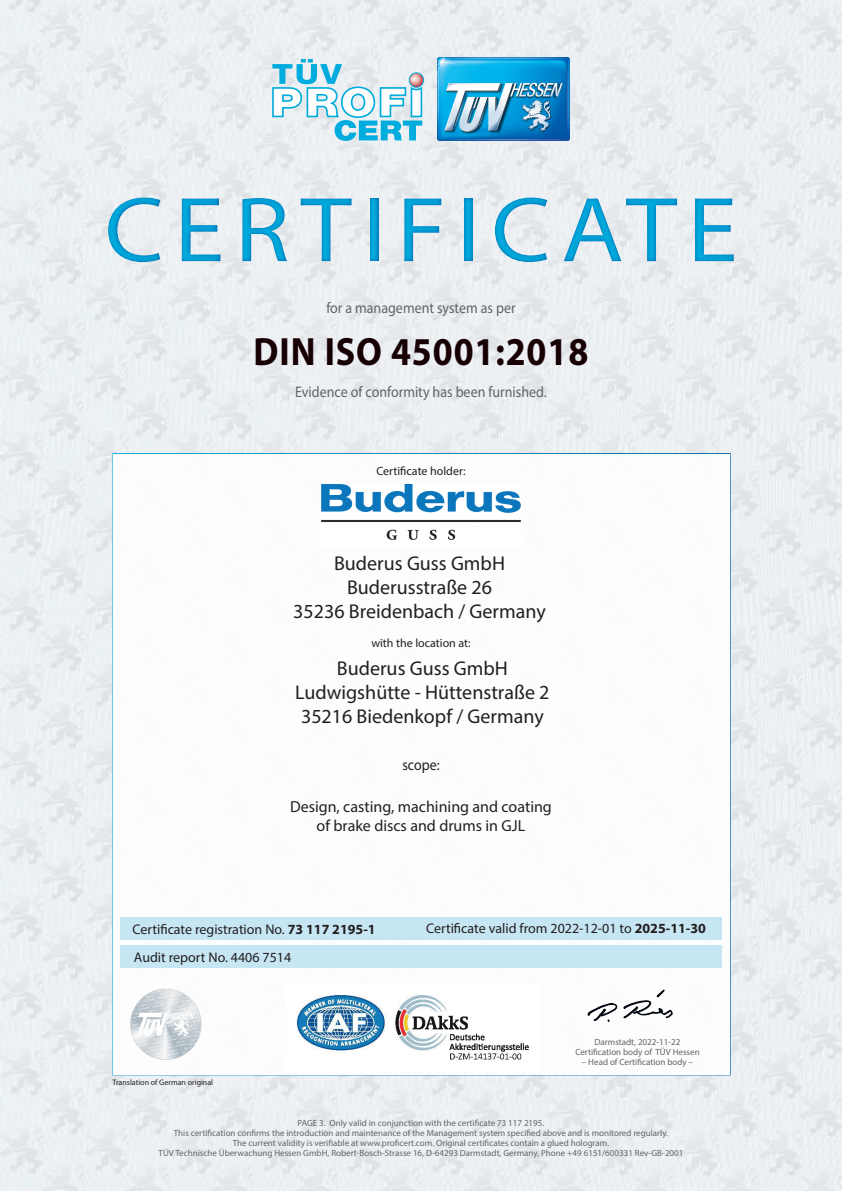
<style>
.page{position:relative;width:842px;height:1191px;background:#fff}
.page>*{position:absolute;margin:0;border:0;box-sizing:border-box;transform-origin:0 0}
.t1{font:93px "Myriad Pro";letter-spacing:.1em;color:#00acdd;scale:1.1 1}
.t2{font:700 39.6px "Myriad Pro";letter-spacing:.025em;color:#170003;scale:.91 1}
.t3{font:20px/24px "Myriad Pro";color:#231f20;text-align:center}
.t4{font:16px/19.2px "Myriad Pro";color:#231f20;text-align:center}
.t5{font:15.4px "Myriad Pro";color:#636366;scale:.91 1}
.t6{font:15.4px "Myriad Pro";color:#231f20;scale:.91 1}
.t7{font:14px/27.4px "Myriad Pro";color:#231f20}
.t8{font:12px "Myriad Pro";color:#231f20}
.t9{font:9px/10px "Myriad Pro";color:#636366;text-align:center}
.t10{font:8px "Myriad Pro";color:#231f20}
.s1{font-weight:700}
</style>
<div class="page">
<img style="left:0;top:0;width:842px;height:1191px">
<img style="left:437px;top:57px;width:132px;height:83px">
<svg style="left:272px;top:59px;width:152px;height:82px"></svg>
<div style="left:112px;top:453px;width:619px;height:622px;background:#fff;border:2px solid #fff"></div>
<div style="left:120px;top:945px;width:602px;height:23px;background:#c1e4f4"></div>
<div style="left:121px;top:917px;width:601px;height:22px;background:#c1e4f4"></div>
<img style="left:296px;top:995px;width:233px;height:65px">
<img style="left:737px;top:479px;width:91px;height:36px">
<img style="left:642px;top:1096px;width:99px;height:53px">
<div style="left:0;top:172px;width:842px;height:114px;background:#006bb6;opacity:.75"></div>
<img style="left:130px;top:988px;width:71px;height:71px">
<img style="left:587px;top:989px;width:86px;height:33px">
<img style="left:322px;top:484px;width:198px;height:56px">
<h1 class="t1" style="left:104px;top:173px;width:577px">CERTIFICATE</h1>
<h3 class="t5" style="left:326px;top:298px;width:209px">for a management system as per</h3>
<h2 class="t2" style="left:254px;top:326px;width:369px">DIN ISO 45001:2018</h2>
<h3 class="t5" style="left:295px;top:382px;width:278px">Evidence of conformity has been furnished.</h3>
<h3 class="t8" style="left:376px;top:463px;width:91px">Certificate holder:</h3>
<h3 class="t3" style="left:293px;top:551px;width:254px">Buderus Guss GmbH<br>Buderusstraße 26<br>35236 Breidenbach / Germany</h3>
<h3 class="t3" style="left:295px;top:655px;width:256px">Buderus Guss GmbH<br>Ludwigshütte - Hüttenstraße 2<br>35216 Biedenkopf / Germany</h3>
<h3 class="t8" style="left:371px;top:636px;width:101px">with the location at:</h3>
<h3 class="t6" style="left:402px;top:755px;width:42px">scope:</h3>
<h3 class="t4" style="left:290px;top:796px;width:263px">Design, casting, machining and coating of brake discs and drums in GJL</h3>
<h3 class="t7" style="left:133px;top:915px;width:245px">Certificate registration No. <span class="s1">73 117 2195-1<br></span>Audit report No. 4406 7514</h3>
<h3 class="t7" style="left:426px;top:914px;width:281px">Certificate valid from 2022-12-01 to <span class="s1">2025-11-30</span></h3>
<p class="t10" style="left:112px;top:1077px;width:102px">Translation of German original</p>
<p class="t9" style="left:575px;top:1037px;width:126px">Darmstadt, 2022-11-22<br>Certification body of TÜV Hessen</p>
<p class="t9" style="left:582px;top:1057px;width:113px">– Head of Certification body –</p>
<p class="t9" style="left:159px;top:1118px;width:526px">PAGE 3. Only valid in conjunction with the certificate 73 117 2195.<br>This certification confirms the introduction and maintenance of the Management system specified above and is monitored regularly.<br>The current validity is verifiable at www.proficert.com. Original certificates contain a glued hologram.<br>TÜV Technische Überwachung Hessen GmbH, Robert-Bosch-Strasse 16, D-64293 Darmstadt, Germany, Phone +49 6151/600331 Rev-GB-2001</p>
</div>
